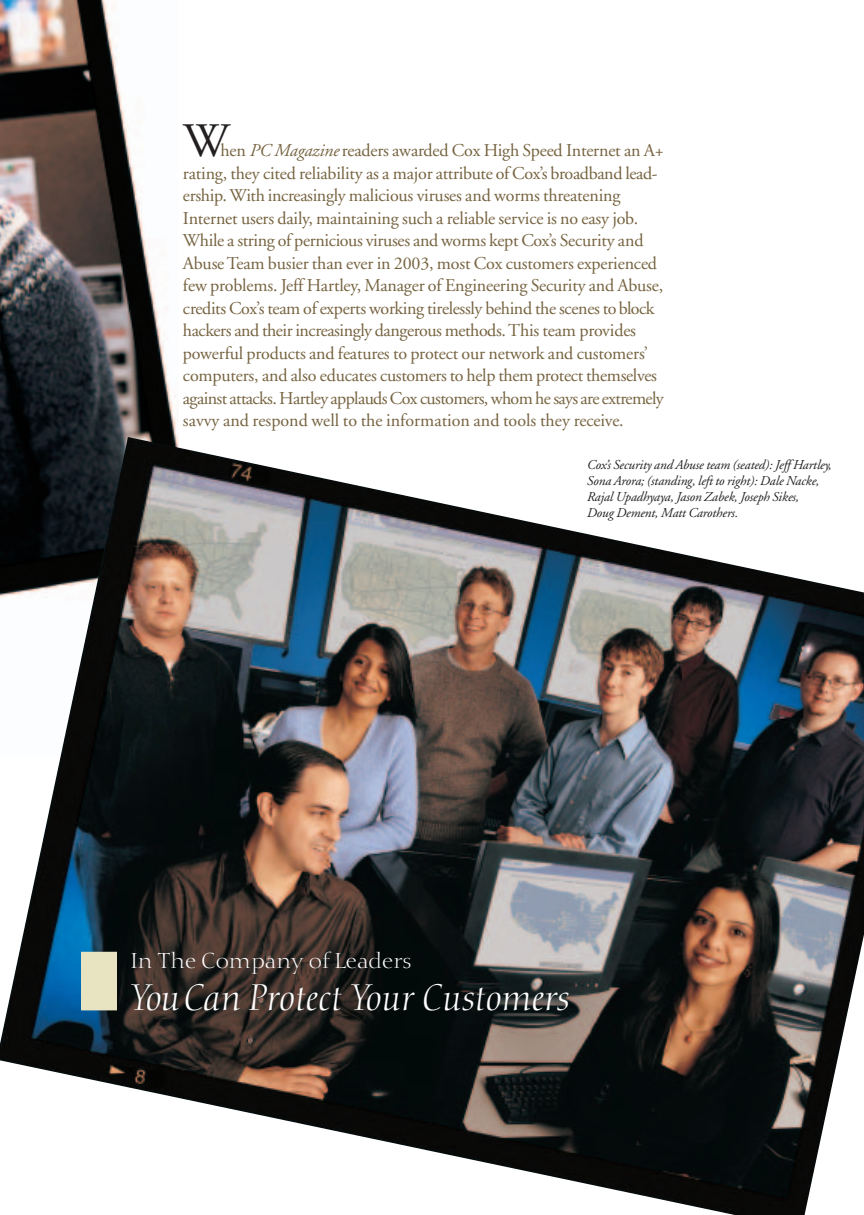
<style>
.page{position:relative;width:864px;height:1215px;background:#fff}
.page>*{position:absolute;margin:0;border:0;box-sizing:border-box;transform-origin:0 0}
.t1{font:48px "Adobe Garamond";color:#231f20}
.t2{font:italic 36px "Calligraphic 810 BT";color:#fff}
.t3{font:21px "Calligraphic 810 BT";color:#fff}
.t4{font:18px/22.5px "Adobe Garamond";letter-spacing:-.01em;color:#766340}
.t5{font:italic 13.5px/16.2px "Adobe Garamond";letter-spacing:-.01em;color:#231f20}
.s1{font-style:italic}
</style>
<div class="page">
<img style="left:0;top:0;width:178px;height:437px">
<img style="left:0;top:437px;width:864px;height:778px">
<div style="left:81px;top:952px;width:36px;height:58px;background:#e8e4c2"></div>
<h1 class="t1" style="left:183px;top:122px;width:48px">W</h1>
<p class="t4" style="left:183px;top:141px;width:482px;text-indent:37px">hen <span class="s1">PC Magazine</span> readers awarded Cox High Speed Internet an A+ rating, they cited reliability as a major attribute of Cox’s broadband lead&shy;ership. With increasingly malicious viruses and worms threatening Internet users daily, maintaining such a reliable service is no easy job.<br>While a string of pernicious viruses and worms kept Cox’s Security and Abuse Team busier than ever in 2003, most Cox customers experienced few problems. Jeff Hartley, Manager of Engineering Security and Abuse, credits Cox’s team of experts working tirelessly behind the scenes to block hackers and their increasingly dangerous methods. This team provides powerful products and features to protect our network and customers’ computers, and also educates customers to help them protect themselves against attacks. Hartley applauds Cox customers, whom he says are extremely savvy and respond well to the information and tools they receive.</p>
<p class="t5" style="left:587px;top:458px;width:246px">Cox’s Security and Abuse team (seated): Jeff Hartley, Sona Arora; (standing, left to right): Dale Nacke, Rajal Upadhyaya, Jason Zabek, Joseph Sikes,<br>Doug Dement, Matt Carothers.</p>
<p class="t3" style="left:130px;top:951px;width:283px">In The Company of Leaders</p>
<h2 class="t2" style="left:130px;top:982px;width:442px">YouCan Protect Your Customers</h2>
</div>
